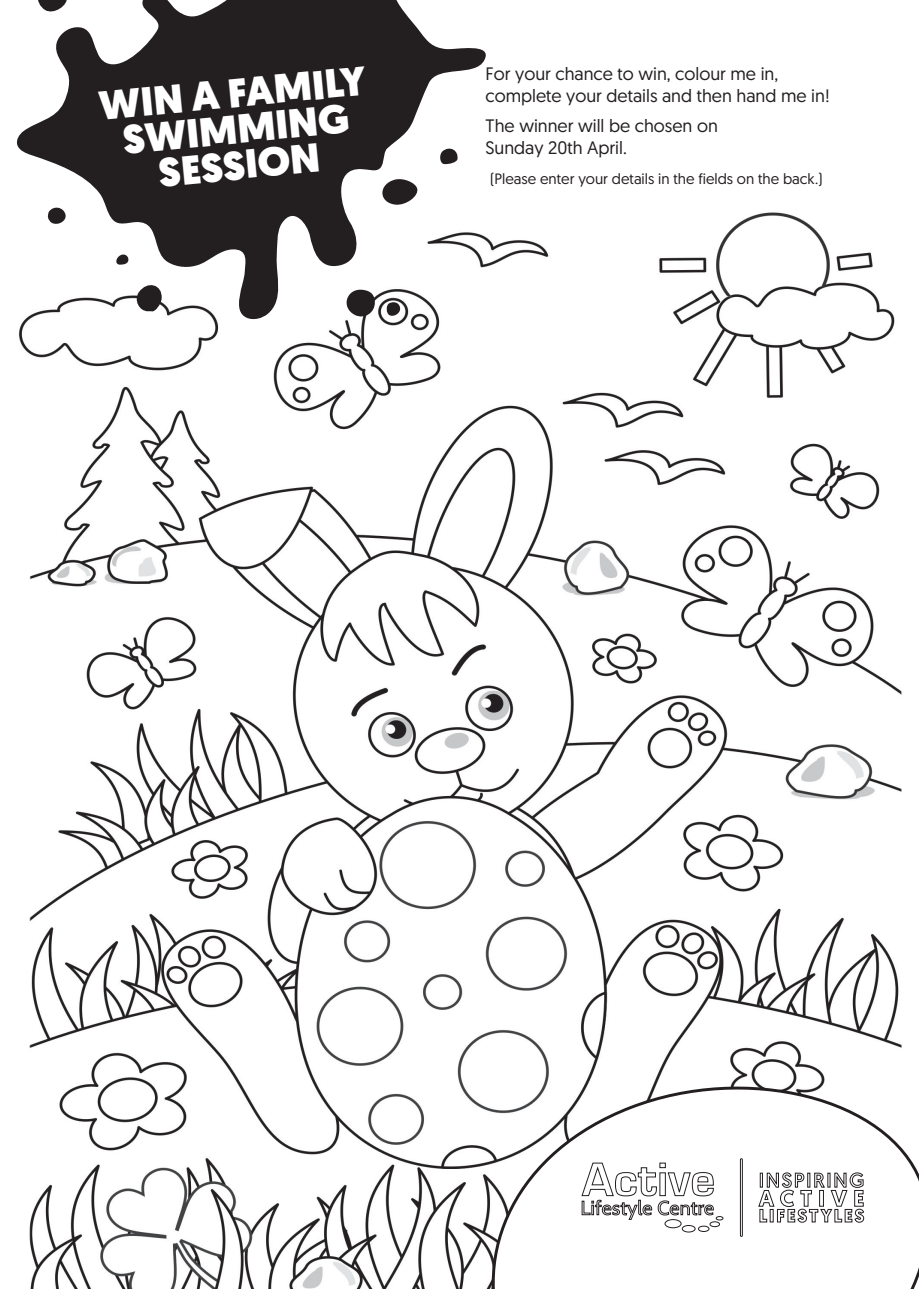
<style>
.page{position:relative;width:919px;height:1289px;background:#fff}
.page>*{position:absolute;margin:0;border:0;box-sizing:border-box;transform-origin:0 0}
.t1{font:900 40.5px/36.2px "Geomanist";color:#fff;text-align:center}
.t2{font:18px/21.6px "Geomanist";color:#231f20}
.t3{font:15px "Geomanist";color:#231f20}
</style>
<div class="page">
<img style="left:19px;top:212px;width:883px;height:1076px">
<svg style="left:466px;top:1063px;width:452px;height:225px"></svg>
<svg style="left:581px;top:1162px;width:142px;height:70px"></svg>
<svg style="left:758px;top:1172px;width:106px;height:50px"></svg>
<div style="left:740px;top:1158px;width:2px;height:78px;border:1px solid #231f20"></div>
<svg style="left:16px;top:0;width:478px;height:320px;fill:#231f20"></svg>
<h1 class="t1" style="left:98px;top:87px;width:269px;rotate:-5deg">WIN A FAMILY<br>SWIMMING<br>SESSION</h1>
<p class="t2" style="left:485px;top:63px;width:345px">For your chance to win, colour me in, complete your details and then hand me in!</p>
<p class="t2" style="left:485px;top:114px;width:234px">The winner will be chosen on<br>Sunday 20th April.</p>
<p class="t3" style="left:490px;top:169px;width:334px">(Please enter your details in the fields on the back.)</p>
</div>
